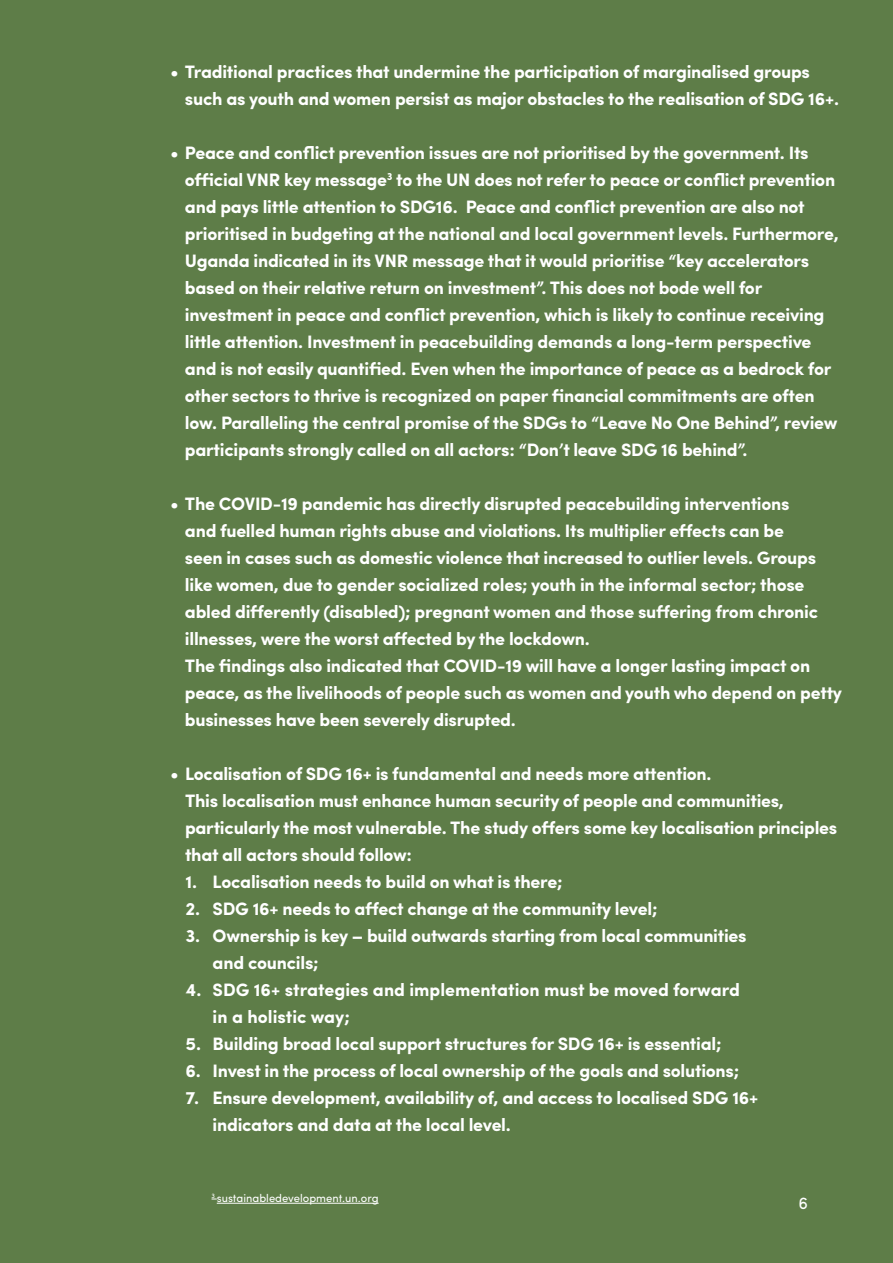
<style>
.page{position:relative;width:893px;height:1263px;background:#5e7d48}
.page>*{position:absolute;margin:0;border:0;box-sizing:border-box;transform-origin:0 0}
.t1{font:700 18px/27px "Sofia Pro";letter-spacing:-.015em;color:#fff}
.t2{font:17.25px "Sofia Pro";color:#fff}
.t3{font:11.25px "Sofia Pro";color:#fff}
</style>
<div class="page">
<hr style="left:217px;top:1203px;width:162px;height:1px;background:#fff">
<p class="t1" style="left:185px;top:57px;width:655px;text-indent:-15px">• Traditional practices that undermine the participation of marginalised groups such as youth and women persist as major obstacles to the realisation of SDG 16+.</p>
<p class="t1" style="left:185px;top:138px;width:655px;text-indent:-15px">• Peace and conflict prevention issues are not prioritised by the government. Its official VNR key message<sup>3</sup> to the UN does not refer to peace or conflict prevention and pays little attention to SDG16. Peace and conflict prevention are also not prioritised in budgeting at the national and local government levels. Furthermore, Uganda indicated in its VNR message that it would prioritise “key accelerators based on their relative return on investment”. This does not bode well for investment in peace and conflict prevention, which is likely to continue receiving little attention. Investment in peacebuilding demands a long-term perspective and is not easily quantified. Even when the importance of peace as a bedrock for other sectors to thrive is recognized on paper financial commitments are often low. Paralleling the central promise of the SDGs to “Leave No One Behind”, review participants strongly called on all actors: “Don’t leave SDG 16 behind”.</p>
<p class="t1" style="left:185px;top:489px;width:659px;text-indent:-15px">• The COVID-19 pandemic has directly disrupted peacebuilding interventions<br>and fuelled human rights abuse and violations. Its multiplier effects can be<br>seen in cases such as domestic violence that increased to outlier levels. Groups like women, due to gender socialized roles; youth in the informal sector; those abled differently (disabled); pregnant women and those suffering from chronic illnesses, were the worst affected by the lockdown.<br>The findings also indicated that COVID-19 will have a longer lasting impact on peace, as the livelihoods of people such as women and youth who depend on petty businesses have been severely disrupted.</p>
<p class="t1" style="left:185px;top:759px;width:654px;text-indent:-15px">• Localisation of SDG 16+ is fundamental and needs more attention.<br>This localisation must enhance human security of people and communities, particularly the most vulnerable. The study offers some key localisation principles that all actors should follow:</p>
<p class="t1" style="left:186px;top:867px;width:378px">1. Localisation needs to build on what is there;</p>
<p class="t1" style="left:186px;top:894px;width:473px">2. SDG 16+ needs to affect change at the community level;</p>
<p class="t1" style="left:213px;top:921px;width:536px;text-indent:-27px">3. Ownership is key – build outwards starting from local communities and councils;</p>
<p class="t1" style="left:213px;top:975px;width:529px;text-indent:-27px">4. SDG 16+ strategies and implementation must be moved forward in a holistic way;</p>
<p class="t1" style="left:186px;top:1029px;width:537px">5. Building broad local support structures for SDG 16+ is essential;</p>
<p class="t1" style="left:186px;top:1056px;width:555px">6. Invest in the process of local ownership of the goals and solutions;</p>
<p class="t1" style="left:213px;top:1083px;width:547px;text-indent:-27px">7. Ensure development, availability of, and access to localised SDG 16+ indicators and data at the local level.</p>
<p class="t3" style="left:212px;top:1190px;width:169px"><sup>3</sup> sustainabledevelopment.un.org</p>
<p class="t2" style="left:798px;top:1190px;width:11px">6</p>
</div>
